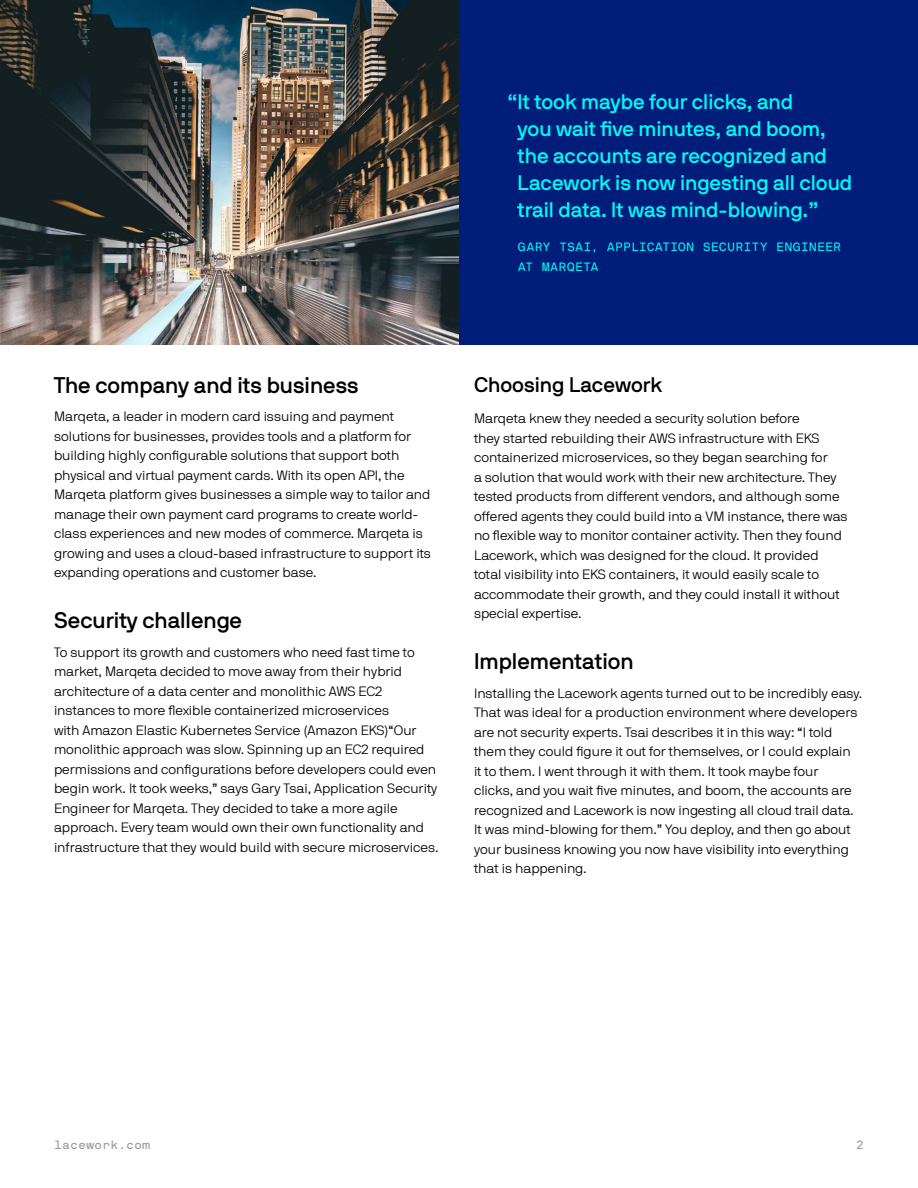
<style>
.page{position:relative;width:918px;height:1188px;background:#fff}
.page>*{position:absolute;margin:0;border:0;box-sizing:border-box;transform-origin:0 0}
.t1{font:22.5px "NB International Pro Med";color:#000}
.t2{font:21px/27px "NB International Pro Med";color:#00f8f8}
.t3{font:21px "NB International Pro Med";color:#000}
.t4{font:300 13.5px/19.5px "NB International Pro";color:#000}
.t5{font:12px/19.5px "NB International Pro Mono";color:#00f8f8}
.t6{font:12px "NB International Pro Mono";letter-spacing:-.01em;color:#999}
</style>
<div class="page">
<img style="left:0;top:0;width:459px;height:345px">
<div style="left:459px;top:0;width:459px;height:345px;background:#001d7a"></div>
<h2 class="t2" style="left:518px;top:88px;width:336px;text-indent:-10px">“It took maybe four clicks, and<br>you wait five minutes, and boom, the accounts are recognized and<br>Lacework is now ingesting all cloud trail data. It was mind-blowing.”</h2>
<p class="t5" style="left:518px;top:237px;width:325px">GARY TSAI, APPLICATION SECURITY ENGINEER<br>AT MARQETA</p>
<h1 class="t1" style="left:54px;top:372px;width:306px">The company and its business</h1>
<p class="t4" style="left:54px;top:407px;width:378px">Marqeta, a leader in modern card issuing and payment solutions for businesses, provides tools and a platform for building highly configurable solutions that support both physical and virtual payment cards. With its open API, the Marqeta platform gives businesses a simple way to tailor and manage their own payment card programs to create world&shy;class experiences and new modes of commerce. Marqeta is growing and uses a cloud-based infrastructure to support its expanding operations and customer base.</p>
<h1 class="t1" style="left:54px;top:608px;width:190px">Security challenge</h1>
<p class="t4" style="left:54px;top:642px;width:386px">To support its growth and customers who need fast time to market, Marqeta decided to move away from their hybrid architecture of a data center and monolithic AWS EC2 instances to more flexible containerized microservices<br>with Amazon Elastic Kubernetes Service (Amazon EKS)“Our monolithic approach was slow. Spinning up an EC2 required permissions and configurations before developers could even begin work. It took weeks,” says Gary Tsai, Application Security Engineer for Marqeta. They decided to take a more agile approach. Every team would own their own functionality and infrastructure that they would build with secure microservices.</p>
<h2 class="t3" style="left:474px;top:373px;width:190px">Choosing Lacework</h2>
<p class="t4" style="left:474px;top:409px;width:375px">Marqeta knew they needed a security solution before<br>they started rebuilding their AWS infrastructure with EKS containerized microservices, so they began searching for<br>a solution that would work with their new architecture. They tested products from different vendors, and although some offered agents they could build into a VM instance, there was no flexible way to monitor container activity. Then they found Lacework, which was designed for the cloud. It provided total visibility into EKS containers, it would easily scale to accommodate their growth, and they could install it without special expertise.</p>
<h1 class="t1" style="left:474px;top:649px;width:161px">Implementation</h1>
<p class="t4" style="left:474px;top:683px;width:390px">Installing the Lacework agents turned out to be incredibly easy.<br>That was ideal for a production environment where developers are not security experts. Tsai describes it in this way: “I told them they could figure it out for themselves, or I could explain<br>it to them. I went through it with them. It took maybe four<br>clicks, and you wait five minutes, and boom, the accounts are recognized and Lacework is now ingesting all cloud trail data.<br>It was mind-blowing for them.” You deploy, and then go about your business knowing you now have visibility into everything that is happening.</p>
<p class="t6" style="left:54px;top:1138px;width:98px">lacework.com</p>
<p class="t6" style="left:856px;top:1138px;width:10px">2</p>
</div>
